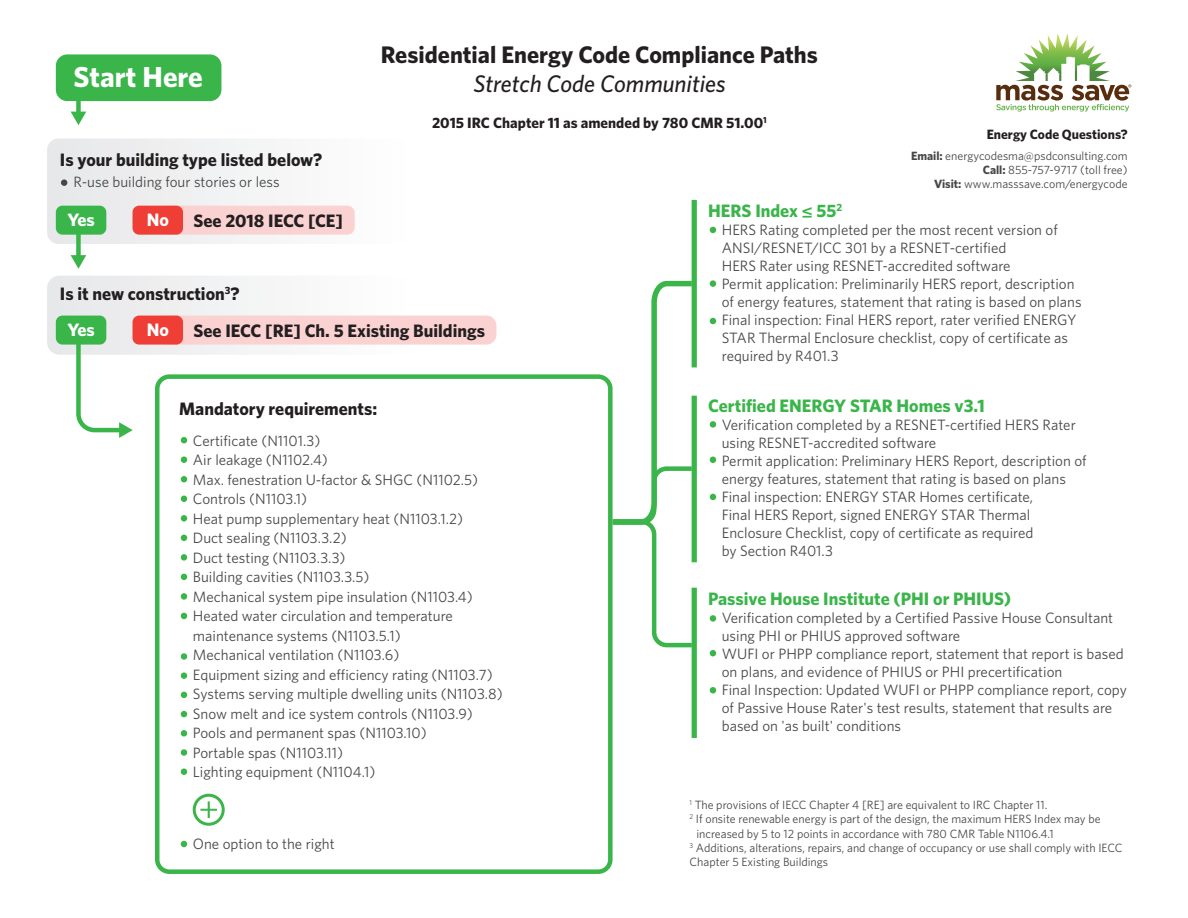
<style>
.page{position:relative;width:1188px;height:918px;background:#fff}
.page>*{position:absolute;margin:0;border:0;box-sizing:border-box;transform-origin:0 0}
.t1{font:700 28.95px "Whitney HTF";color:#fff}
.t2{font:700 24px "Whitney HTF";color:#231f20}
.t3{font:italic 500 24px "Whitney HTF";color:#231f20}
.t4{font:700 18px/36.2px "Whitney HTF";color:#231f20}
.t5{font:700 18px "Whitney HTF";color:#3ab54a}
.t6{font:700 18px "Whitney HTF";color:#fff}
.t7{font:15px/18px "Whitney HTF";color:#464747}
.t8{font:700 15px "Whitney HTF";color:#231f20}
.t9{font:700 13.5px "Whitney HTF";color:#231f20}
.t10{font:12px/14.4px "Whitney HTF";color:#464747;text-align:right}
.s1{font-weight:700}
.s2{font-family:"Helvetica Neue"}
.s3{color:#fff}
</style>
<div class="page">
<div style="left:692px;top:588px;width:5px;height:150px;background:#3ab54a"></div>
<div style="left:710px;top:615px;width:6px;height:7px;background:#3ab54a;border-radius:50%"></div>
<svg style="left:710px;top:650px;width:6px;height:6px"></svg>
<svg style="left:710px;top:687px;width:6px;height:6px"></svg>
<div style="left:692px;top:200px;width:5px;height:167px;background:#3ab54a"></div>
<svg style="left:710px;top:227px;width:6px;height:6px"></svg>
<div style="left:710px;top:280px;width:6px;height:7px;background:#3ab54a;border-radius:50%"></div>
<svg style="left:710px;top:318px;width:6px;height:6px"></svg>
<div style="left:710px;top:421px;width:6px;height:7px;background:#3ab54a;border-radius:50%"></div>
<svg style="left:710px;top:457px;width:6px;height:6px"></svg>
<svg style="left:710px;top:494px;width:6px;height:6px"></svg>
<div style="left:56px;top:54px;width:165px;height:47px;background:#3ab54a;border-radius:11px"></div>
<div style="left:76px;top:97px;width:5px;height:17px;background:#3ab54a"></div>
<svg style="left:71px;top:112px;width:15px;height:13px"></svg>
<svg style="left:996px;top:33px;width:135px;height:79px"></svg>
<svg style="left:47px;top:139px;width:308px;height:105px"></svg>
<div style="left:61px;top:179px;width:6px;height:7px;background:#464747;border-radius:50%"></div>
<div style="left:56px;top:206px;width:50px;height:29px;background:#3ab54a;border-radius:7px"></div>
<div style="left:158px;top:206px;width:197px;height:29px;background:#fbd2d2;border-radius:7px"></div>
<div style="left:133px;top:206px;width:50px;height:29px;background:#ee3e35;border-radius:7px"></div>
<div style="left:158px;top:316px;width:338px;height:29px;background:#fbd2d2;border-radius:10px"></div>
<svg style="left:607px;top:278px;width:90px;height:372px"></svg>
<div style="left:155px;top:374px;width:458px;height:500px;border:4px solid #3ab54a;border-radius:12px"></div>
<div style="left:181px;top:456px;width:6px;height:7px;background:#3ab54a;border-radius:50%"></div>
<svg style="left:181px;top:476px;width:6px;height:6px"></svg>
<svg style="left:181px;top:496px;width:6px;height:6px"></svg>
<div style="left:181px;top:515px;width:6px;height:7px;background:#3ab54a;border-radius:50%"></div>
<svg style="left:181px;top:535px;width:6px;height:6px"></svg>
<div style="left:181px;top:730px;width:6px;height:7px;background:#3ab54a;border-radius:50%"></div>
<svg style="left:181px;top:841px;width:6px;height:6px"></svg>
<div style="left:181px;top:554px;width:6px;height:7px;background:#3ab54a;border-radius:50%"></div>
<svg style="left:181px;top:574px;width:6px;height:6px"></svg>
<div style="left:181px;top:593px;width:6px;height:7px;background:#3ab54a;border-radius:50%"></div>
<svg style="left:181px;top:711px;width:6px;height:6px"></svg>
<svg style="left:181px;top:613px;width:6px;height:6px"></svg>
<div style="left:181px;top:749px;width:6px;height:7px;background:#3ab54a;border-radius:50%"></div>
<svg style="left:181px;top:769px;width:6px;height:6px"></svg>
<div style="left:181px;top:653px;width:6px;height:7px;background:#3ab54a;border-radius:50%"></div>
<div style="left:181px;top:672px;width:6px;height:7px;background:#3ab54a;border-radius:50%"></div>
<svg style="left:181px;top:692px;width:6px;height:6px"></svg>
<svg style="left:194px;top:795px;width:29px;height:29px"></svg>
<div style="left:193px;top:794px;width:32px;height:32px;border:3px solid #3ab54a;border-radius:50%"></div>
<svg style="left:200px;top:801px;width:17px;height:17px"></svg>
<div style="left:76px;top:230px;width:5px;height:27px;background:#3ab54a"></div>
<svg style="left:71px;top:255px;width:15px;height:14px"></svg>
<svg style="left:47px;top:276px;width:364px;height:167px"></svg>
<h2 class="t2" style="left:381px;top:40px;width:438px">Residential Energy Code Compliance Paths</h2>
<h2 class="t3" style="left:473px;top:69px;width:254px">Stretch Code Communities</h2>
<p class="t8" style="left:432px;top:114px;width:336px">2015 IRC Chapter 11 as amended by 780 CMR 51.00<sup>1</sup></p>
<h1 class="t1" style="left:74px;top:59px;width:131px">Start Here</h1>
<p class="t9" style="left:987px;top:126px;width:142px">Energy Code Questions?</p>
<p class="t10" style="left:911px;top:148px;width:218px"><span class="s1">Email:</span> energycodesma@psdconsulting.com<br><span class="s1">Call:</span> 855-757-9717 (toll free)<br><span class="s1">Visit:</span> www.masssave.com/energycode</p>
<p class="t4" style="left:60px;top:142px;width:264px">Is your building type listed below?</p>
<p class="t7" style="left:74px;top:173px;width:208px">R-use building four stories or less</p>
<p class="t6" style="left:67px;top:209px;width:29px">Yes</p>
<p class="t6" style="left:147px;top:209px;width:24px">No</p>
<p class="t4" style="left:193px;top:203px;width:151px">See 2018 IECC [CE]</p>
<p class="t5" style="left:708px;top:200px;width:136px">HERS Index <span class="s2">≤</span> 55<sup>2</sup></p>
<p class="t7" style="left:722px;top:221px;width:361px">HERS Rating completed per the most recent version of ANSI/RESNET/ICC 301 by a RESNET-certified<br>HERS Rater using RESNET-accredited software<br>Permit application: Preliminarily HERS report, description of energy features, statement that rating is based on plans Final inspection: Final HERS report, rater verified ENERGY STAR Thermal Enclosure checklist, copy of certificate as required by R401.3</p>
<p class="t5" style="left:708px;top:394px;width:278px">Certified ENERGY STAR Homes v3.1</p>
<p class="t7" style="left:722px;top:415px;width:366px">Verification completed by a RESNET-certified HERS Rater using RESNET-accredited software<br>Permit application: Preliminary HERS Report, description of energy features, statement that rating is based on plans Final inspection: ENERGY STAR Homes certificate,<br>Final HERS Report, signed ENERGY STAR Thermal Enclosure Checklist, copy of certificate as required<br>by Section R401.3</p>
<p class="t4" style="left:67px;top:275px;width:174px;text-indent:-7px">Is it new construction<sup>3</sup>?<br><span class="s3">Yes</span></p>
<p class="t6" style="left:147px;top:319px;width:24px">No</p>
<p class="t4" style="left:193px;top:313px;width:293px">See IECC [RE] Ch. 5 Existing Buildings</p>
<p class="t4" style="left:179px;top:390px;width:200px">Mandatory requirements:</p>
<p class="t7" style="left:193px;top:431px;width:311px;line-height:19.5px">Certificate (N1101.3)<br>Air leakage (N1102.4)<br>Max. fenestration U-factor &amp; SHGC (N1102.5)<br>Controls (N1103.1)<br>Heat pump supplementary heat (N1103.1.2)<br>Duct sealing (N1103.3.2)<br>Duct testing (N1103.3.3)<br>Building cavities (N1103.3.5)<br>Mechanical system pipe insulation (N1103.4)<br>Heated water circulation and temperature maintenance systems (N1103.5.1)<br>Mechanical ventilation (N1103.6)<br>Equipment sizing and efficiency rating (N1103.7)<br>Systems serving multiple dwelling units (N1103.8)<br>Snow melt and ice system controls (N1103.9)<br>Pools and permanent spas (N1103.10)<br>Portable spas (N1103.11)<br>Lighting equipment (N1104.1)</p>
<p class="t5" style="left:708px;top:588px;width:304px">Passive House Institute (PHI or PHIUS)</p>
<p class="t7" style="left:722px;top:609px;width:407px">Verification completed by a Certified Passive House Consultant using PHI or PHIUS approved software<br>WUFI or PHPP compliance report, statement that report is based on plans, and evidence of PHIUS or PHI precertification<br>Final Inspection: Updated WUFI or PHPP compliance report, copy of Passive House Rater's test results, statement that results are based on 'as built' conditions</p>
<p class="t7" style="left:193px;top:835px;width:143px">One option to the right</p>
<p class="t10" style="left:689px;top:797px;width:359px"><sup>1</sup> The provisions of IECC Chapter 4 [RE] are equivalent to IRC Chapter 11.</p>
<p class="t10" style="left:689px;top:811px;width:413px"><sup>2</sup> If onsite renewable energy is part of the design, the maximum HERS Index may be</p>
<p class="t10" style="left:696px;top:826px;width:359px">increased by 5 to 12 points in accordance with 780 CMR Table N1106.4.1</p>
<p class="t10" style="left:689px;top:840px;width:435px"><sup>3</sup> Additions, alterations, repairs, and change of occupancy or use shall comply with IECC</p>
<p class="t10" style="left:689px;top:855px;width:140px">Chapter 5 Existing Buildings</p>
</div>
